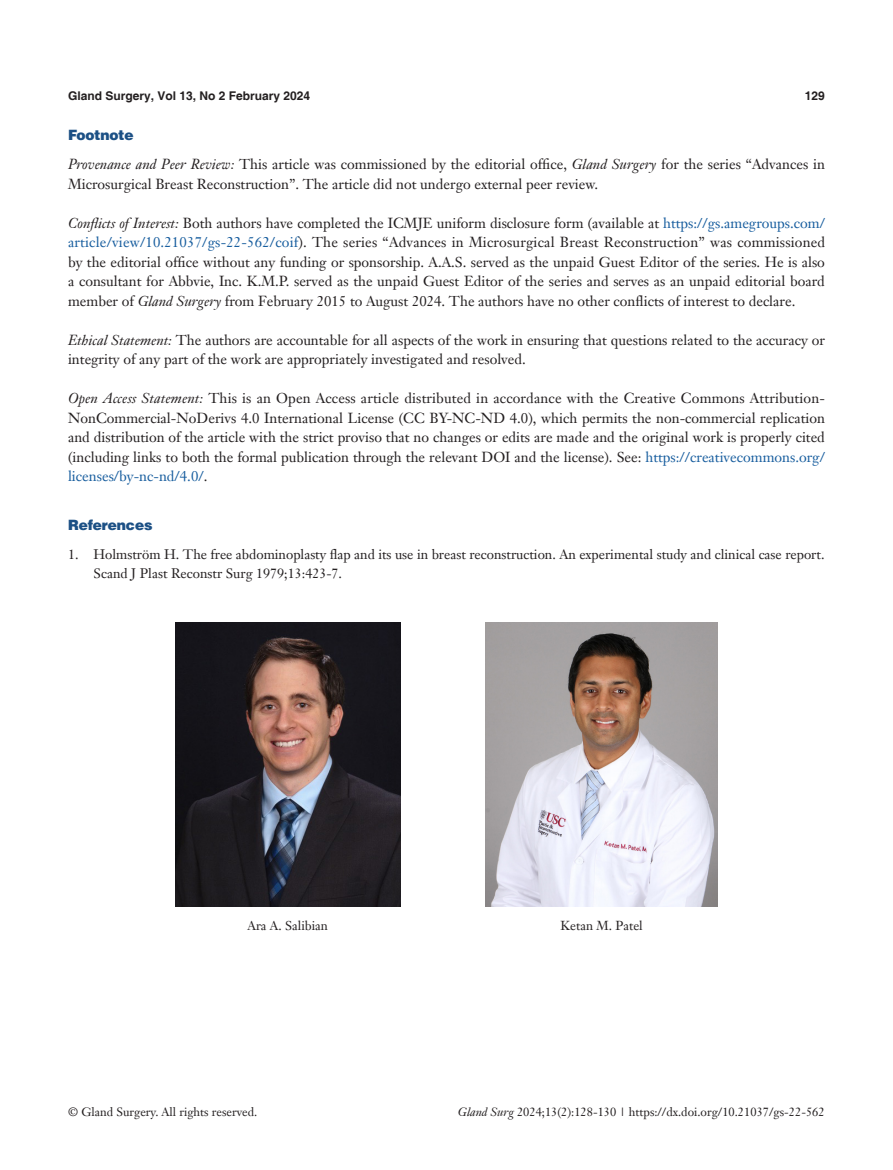
<style>
.page{position:relative;width:893px;height:1170px;background:#fff}
.page>*{position:absolute;margin:0;border:0;box-sizing:border-box;transform-origin:0 0}
.B-zhengwen{font:14.25px/19.5px "Janson Text LT";color:#231f20}
._1ji-6_5{font:900 14.25px "Helvetica";color:#1c5085}
._1ji-zhengti{font:900 14.25px "Helvetica";color:#1c5085}
.B-References{font:13.5px/19.5px "Janson Text LT";color:#231f20}
.二级标题下沉{font:12.75px "Janson Text LT";color:#231f20}
.t1{font:12px "Janson Text LT";color:#231f20}
.t2{font:700 12px "Helvetica";color:#231f20}
.s1{font-style:italic}
.s2{color:#175d9e}
</style>
<div class="page">
<img style="left:175px;top:622px;width:225px;height:284px">
<img style="left:485px;top:622px;width:233px;height:284px">
<p class="t2" style="left:68px;top:88px;width:244px">Gland Surgery, Vol 13, No 2 February 2024</p>
<p class="t2" style="left:805px;top:88px;width:22px">129</p>
<p class="_1ji-zhengti" style="left:68px;top:126px;width:67px">Footnote</p>
<p class="B-zhengwen" style="left:68px;top:154px;width:758px"><span class="s1">Provenance and Peer Review:</span> This article was commissioned by the editorial office, <span class="s1">Gland Surgery</span> for the series “Advances in<br>Microsurgical Breast Reconstruction”. The article did not undergo external peer review.</p>
<p class="B-zhengwen" style="left:68px;top:213px;width:759px;text-align:justify"><span class="s1">Conflicts of Interest:</span> Both authors have completed the ICMJE uniform disclosure form (available at <span class="s2">https://gs.amegroups.com/ article/view/10.21037/gs-22-562/coif</span>). The series “Advances in Microsurgical Breast Reconstruction” was commissioned by the editorial office without any funding or sponsorship. A.A.S. served as the unpaid Guest Editor of the series. He is also a consultant for Abbvie, Inc. K.M.P. served as the unpaid Guest Editor of the series and serves as an unpaid editorial board member of <span class="s1">Gland Surgery</span> from February 2015 to August 2024. The authors have no other conflicts of interest to declare.</p>
<p class="B-zhengwen" style="left:68px;top:330px;width:758px"><span class="s1">Ethical Statement:</span> The authors are accountable for all aspects of the work in ensuring that questions related to the accuracy or integrity of any part of the work are appropriately investigated and resolved.</p>
<p class="B-zhengwen" style="left:68px;top:388px;width:758px;text-align:justify"><span class="s1">Open Access Statement:</span> This is an Open Access article distributed in accordance with the Creative Commons Attribution-NonCommercial-NoDerivs 4.0 International License (CC BY-NC-ND 4.0), which permits the non-commercial replication and distribution of the article with the strict proviso that no changes or edits are made and the original work is properly cited (including links to both the formal publication through the relevant DOI and the license). See: <span class="s2">https://creativecommons.org/ licenses/by-nc-nd/4.0/</span>.</p>
<p class="_1ji-6_5" style="left:68px;top:516px;width:86px">References</p>
<p class="B-References" style="left:94px;top:544px;width:732px;text-indent:-26px">1. Holmström H. The free abdominoplasty flap and its use in breast reconstruction. An experimental study and clinical case report.<br>Scand J Plast Reconstr Surg 1979;13:423-7.</p>
<p class="二级标题下沉" style="left:248px;top:917px;width:82px">Ara A. Salibian</p>
<p class="二级标题下沉" style="left:561px;top:917px;width:84px">Ketan M. Patel</p>
<p class="t1" style="left:68px;top:1104px;width:191px">© Gland Surgery. All rights reserved.</p>
<p class="t1" style="left:458px;top:1104px;width:368px"><span class="s1">Gland Surg</span> 2024;13(2):128-130 | https://dx.doi.org/10.21037/gs-22-562</p>
</div>
